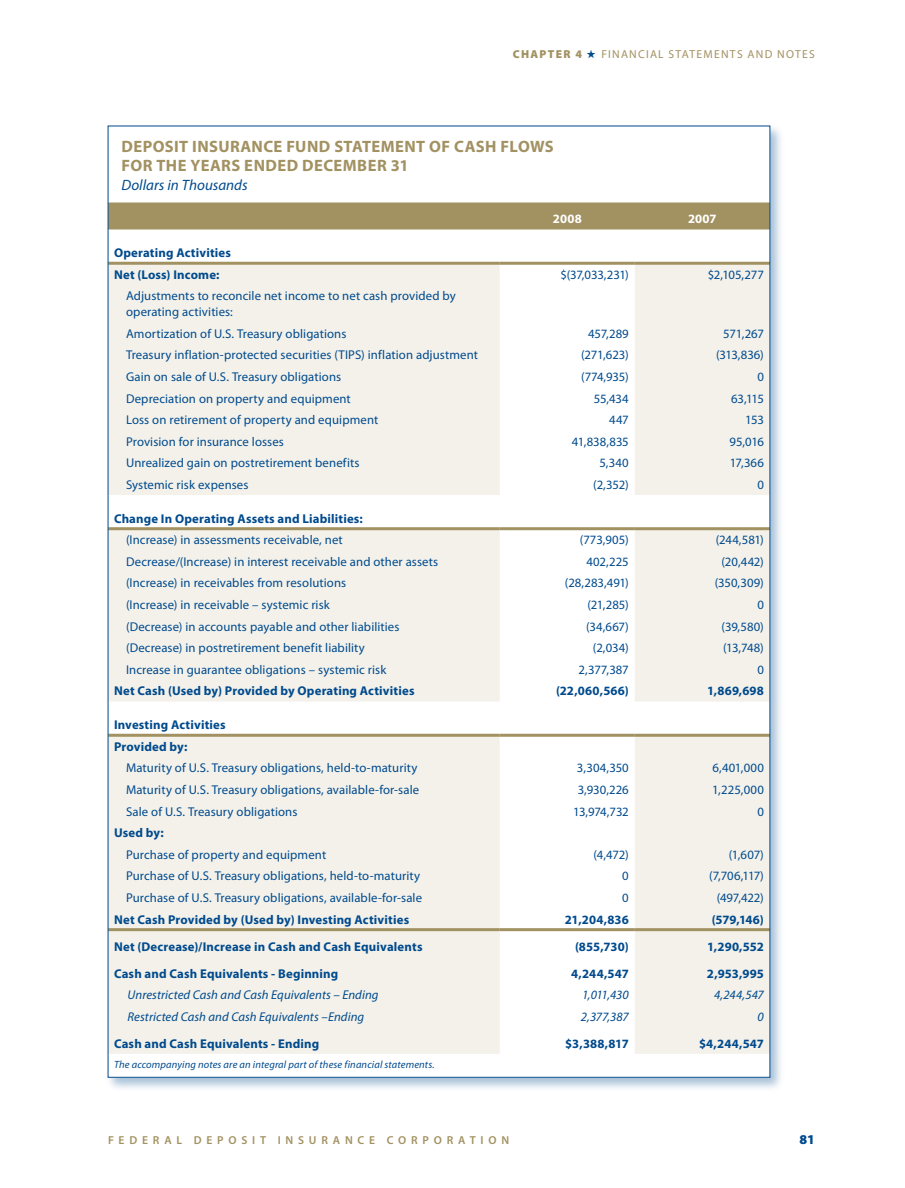
<style>
.page{position:relative;width:905px;height:1188px;background:#fff}
.page>*{position:absolute;margin:0;border:0;box-sizing:border-box;transform-origin:0 0}
.t1{font:700 16.5px "Myriad Pro";letter-spacing:.03em;color:#a29161}
.t2{font:italic 15px "Myriad Pro";color:#004a8d}
.t3{font:900 13.5px "Myriad Pro";color:#004a8d}
.t4{font:12.75px/15.8px "Myriad Pro";letter-spacing:.005em;color:#004a8d}
.t5{font:700 12.75px/21.6px "Myriad Pro";letter-spacing:.01em;color:#004a8d}
.t6{font:italic 12.75px "Myriad Pro";letter-spacing:.005em;color:#004a8d}
.t7{font:700 12.75px "Myriad Pro";letter-spacing:.015em;color:#fff}
.t8{font:600 11.55px "Myriad Pro";letter-spacing:.415em;color:#a29161}
.t9{font:11.55px "Myriad Pro";letter-spacing:.11em;color:#a29161}
.t10{font:900 11.55px "Myriad Pro";color:#a29161}
.t11{font:italic 10.5px "Myriad Pro";letter-spacing:.015em;color:#004a8d}
.s1{font-weight:900}
.s2{color:#004a8d}
</style>
<div class="page">
<div style="left:104px;top:122px;width:681px;height:970px;background:#004a8d;opacity:.35"></div>
<div style="left:108px;top:126px;width:662px;height:951px;background:#fff"></div>
<div style="left:110px;top:203px;width:658px;height:27px;background:#a29161"></div>
<svg style="left:110px;top:265px;width:658px;height:789px;fill:#f3f1ea"></svg>
<hr style="left:108px;top:262px;width:392px;height:3px;background:#a29161">
<hr style="left:500px;top:262px;width:134px;height:3px;background:#a29161">
<hr style="left:634px;top:262px;width:136px;height:3px;background:#a29161">
<hr style="left:108px;top:527px;width:392px;height:3px;background:#a29161">
<hr style="left:500px;top:527px;width:134px;height:3px;background:#a29161">
<hr style="left:634px;top:527px;width:136px;height:3px;background:#a29161">
<hr style="left:108px;top:734px;width:392px;height:3px;background:#a29161">
<hr style="left:500px;top:734px;width:134px;height:3px;background:#a29161">
<hr style="left:634px;top:734px;width:136px;height:3px;background:#a29161">
<hr style="left:108px;top:928px;width:392px;height:3px;background:#a29161">
<hr style="left:500px;top:928px;width:134px;height:3px;background:#a29161">
<hr style="left:634px;top:928px;width:136px;height:3px;background:#a29161">
<p class="t10" style="left:512px;top:47px;width:18px">CHAPTER</p>
<p class="t9" style="left:575px;top:48px;width:41px"><span class="s1">4</span><span class="s2">★</span>Financial</p>
<p class="t9" style="left:668px;top:48px;width:61px">Statements</p>
<p class="t9" style="left:747px;top:48px;width:39px">an d not</p>
<p class="t9" style="left:802px;top:48px;width:13px">es</p>
<p class="t1" style="left:122px;top:136px;width:207px">Deposit Insurance FundStat</p>
<p class="t1" style="left:371px;top:136px;width:80px">ement ofCa</p>
<p class="t1" style="left:476px;top:136px;width:79px">sh Flows</p>
<p class="t1" style="left:122px;top:155px;width:288px">for the Years Ended December 31</p>
<p class="t2" style="left:122px;top:176px;width:127px">Dollars in Thousands</p>
<p class="t5" style="left:114px;top:242px;width:118px">Operating Activities<br>Net (Loss) Income:</p>
<p class="t7" style="left:553px;top:210px;width:30px">2008</p>
<p class="t7" style="left:688px;top:210px;width:30px">2007</p>
<p class="t4" style="left:560px;top:266px;width:70px">$(37,033,231)</p>
<p class="t4" style="left:707px;top:266px;width:58px">$2,105,277</p>
<p class="t4" style="left:126px;top:288px;width:331px">Adjustments to reconcile net income to net cash provided by operating activities:</p>
<p class="t4" style="left:126px;top:325px;width:222px">Amortization of U.S. Treasury obligations</p>
<p class="t4" style="left:588px;top:325px;width:42px">457,289</p>
<p class="t4" style="left:723px;top:325px;width:42px">571,267</p>
<p class="t4" style="left:126px;top:347px;width:353px">Treasury inflation-protected securities (TIPS) inflation adjustment</p>
<p class="t4" style="left:581px;top:347px;width:49px">(271,623)</p>
<p class="t4" style="left:716px;top:347px;width:49px">(313,836)</p>
<p class="t4" style="left:126px;top:369px;width:216px">Gain on sale of U.S. Treasury obligations</p>
<p class="t4" style="left:581px;top:369px;width:49px">(774,935)</p>
<p class="t4" style="left:757px;top:369px;width:8px">0</p>
<p class="t4" style="left:126px;top:390px;width:226px">Depreciation on property and equipment</p>
<p class="t4" style="left:593px;top:390px;width:37px">55,434</p>
<p class="t4" style="left:731px;top:390px;width:34px">63,115</p>
<p class="t4" style="left:126px;top:412px;width:254px">Loss on retirement of property and equipment</p>
<p class="t4" style="left:609px;top:412px;width:21px">447</p>
<p class="t4" style="left:745px;top:412px;width:20px">153</p>
<p class="t4" style="left:126px;top:433px;width:159px">Provision for insurance losses</p>
<p class="t4" style="left:572px;top:433px;width:58px">41,838,835</p>
<p class="t4" style="left:729px;top:433px;width:36px">95,016</p>
<p class="t4" style="left:126px;top:455px;width:235px">Unrealized gain on postretirement benefits</p>
<p class="t4" style="left:599px;top:455px;width:31px">5,340</p>
<p class="t4" style="left:730px;top:455px;width:35px">17,366</p>
<p class="t4" style="left:126px;top:477px;width:124px">Systemic risk expenses</p>
<p class="t4" style="left:593px;top:477px;width:37px">(2,352)</p>
<p class="t4" style="left:757px;top:477px;width:8px">0</p>
<p class="t5" style="left:114px;top:507px;width:250px">Change In Operating Assets and Liabilities:</p>
<p class="t4" style="left:126px;top:532px;width:218px">(Increase) in assessments receivable, net</p>
<p class="t4" style="left:580px;top:532px;width:50px">(773,905)</p>
<p class="t4" style="left:715px;top:532px;width:50px">(244,581)</p>
<p class="t4" style="left:126px;top:554px;width:313px">Decrease/(Increase) in interest receivable and other assets</p>
<p class="t4" style="left:586px;top:554px;width:44px">402,225</p>
<p class="t4" style="left:721px;top:554px;width:44px">(20,442)</p>
<p class="t4" style="left:126px;top:575px;width:222px">(Increase) in receivables from resolutions</p>
<p class="t4" style="left:565px;top:575px;width:65px">(28,283,491)</p>
<p class="t4" style="left:714px;top:575px;width:51px">(350,309)</p>
<p class="t4" style="left:126px;top:597px;width:205px">(Increase) in receivable – systemic risk</p>
<p class="t4" style="left:587px;top:597px;width:43px">(21,285)</p>
<p class="t4" style="left:757px;top:597px;width:8px">0</p>
<p class="t4" style="left:126px;top:618px;width:275px">(Decrease) in accounts payable and other liabilities</p>
<p class="t4" style="left:586px;top:618px;width:44px">(34,667)</p>
<p class="t4" style="left:721px;top:618px;width:44px">(39,580)</p>
<p class="t4" style="left:126px;top:640px;width:240px">(Decrease) in postretirement benefit liability</p>
<p class="t4" style="left:593px;top:640px;width:37px">(2,034)</p>
<p class="t4" style="left:723px;top:640px;width:42px">(13,748)</p>
<p class="t4" style="left:126px;top:662px;width:262px">Increase in guarantee obligations – systemic risk</p>
<p class="t4" style="left:578px;top:662px;width:52px">2,377,387</p>
<p class="t4" style="left:757px;top:662px;width:8px">0</p>
<p class="t5" style="left:114px;top:680px;width:302px">Net Cash (Used by) Provided by Operating Activities</p>
<p class="t5" style="left:556px;top:680px;width:74px">(22,060,566)</p>
<p class="t5" style="left:707px;top:680px;width:58px">1,869,698</p>
<p class="t5" style="left:114px;top:714px;width:113px">Investing Activities<br>Provided by:</p>
<p class="t4" style="left:126px;top:760px;width:293px">Maturity of U.S. Treasury obligations, held-to-maturity</p>
<p class="t4" style="left:577px;top:760px;width:53px">3,304,350</p>
<p class="t4" style="left:712px;top:760px;width:53px">6,401,000</p>
<p class="t4" style="left:126px;top:782px;width:295px">Maturity of U.S. Treasury obligations, available-for-sale</p>
<p class="t4" style="left:577px;top:782px;width:53px">3,930,226</p>
<p class="t4" style="left:712px;top:782px;width:53px">1,225,000</p>
<p class="t4" style="left:126px;top:803px;width:173px">Sale of U.S. Treasury obligations</p>
<p class="t4" style="left:573px;top:803px;width:57px">13,974,732</p>
<p class="t4" style="left:757px;top:803px;width:8px">0</p>
<p class="t5" style="left:114px;top:822px;width:51px">Used by:</p>
<p class="t4" style="left:126px;top:846px;width:202px">Purchase of property and equipment</p>
<p class="t4" style="left:593px;top:846px;width:37px">(4,472)</p>
<p class="t4" style="left:728px;top:846px;width:37px">(1,607)</p>
<p class="t4" style="left:126px;top:868px;width:295px">Purchase of U.S. Treasury obligations, held-to-maturity</p>
<p class="t4" style="left:622px;top:868px;width:8px">0</p>
<p class="t4" style="left:709px;top:868px;width:56px">(7,706,117)</p>
<p class="t4" style="left:126px;top:890px;width:297px">Purchase of U.S. Treasury obligations, available-for-sale</p>
<p class="t4" style="left:622px;top:890px;width:8px">0</p>
<p class="t4" style="left:716px;top:890px;width:49px">(497,422)</p>
<p class="t5" style="left:114px;top:908px;width:296px">Net Cash Provided by (Used by) Investing Activities</p>
<p class="t5" style="left:565px;top:908px;width:65px">21,204,836</p>
<p class="t5" style="left:711px;top:908px;width:54px">(579,146)</p>
<p class="t5" style="left:114px;top:935px;width:310px">Net (Decrease)/Increase in Cash and Cash Equivalents</p>
<p class="t5" style="left:575px;top:935px;width:55px">(855,730)</p>
<p class="t5" style="left:707px;top:935px;width:58px">1,290,552</p>
<p class="t5" style="left:114px;top:962px;width:226px">Cash and Cash Equivalents - Beginning</p>
<p class="t5" style="left:571px;top:962px;width:59px">4,244,547</p>
<p class="t5" style="left:707px;top:962px;width:58px">2,953,995</p>
<p class="t6" style="left:128px;top:987px;width:252px">Unrestricted Cash and Cash Equivalents – Ending</p>
<p class="t6" style="left:582px;top:987px;width:48px">1,011,430</p>
<p class="t6" style="left:714px;top:987px;width:51px">4,244,547</p>
<p class="t6" style="left:128px;top:1009px;width:238px">Restricted Cash and Cash Equivalents –Ending</p>
<p class="t6" style="left:581px;top:1009px;width:49px">2,377,387</p>
<p class="t6" style="left:757px;top:1009px;width:8px">0</p>
<p class="t5" style="left:114px;top:1032px;width:207px">Cash and Cash Equivalents - Ending</p>
<p class="t5" style="left:565px;top:1032px;width:65px">$3,388,817</p>
<p class="t5" style="left:699px;top:1032px;width:66px">$4,244,547</p>
<p class="t11" style="left:114px;top:1058px;width:322px">The accompanying notes are an integral part of these financial statements.</p>
<p class="t8" style="left:108px;top:1133px;width:402px">FEDERAL DEPOSIT INSURANCE CORPORATION</p>
<p class="t3" style="left:799px;top:1131px;width:17px">81</p>
</div>
